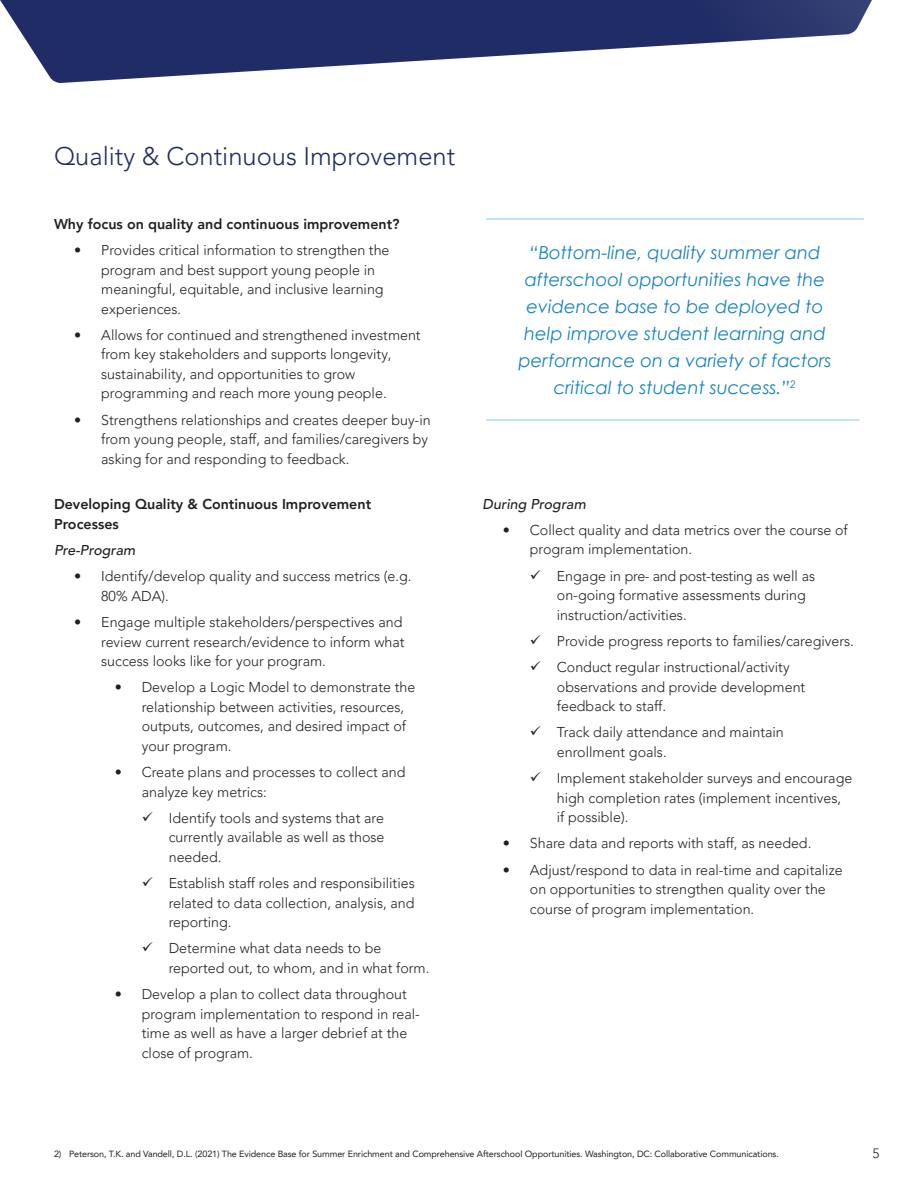
<style>
.page{position:relative;width:918px;height:1188px;background:#fff}
.page>*{position:absolute;margin:0;border:0;box-sizing:border-box;transform-origin:0 0}
.t1{font:300 25.5px "Avenir LT Pro";color:#202c65}
.t2{font:italic 18px/27px "Century Gothic";color:#1583c2;text-align:center}
.t3{font:300 14.25px/19.5px "Avenir LT Pro";color:#231f20}
.t4{font:800 14.25px/19.5px "Avenir LT Pro";color:#231f20}
.t5{font:italic 500 14.25px "Avenir LT Pro";color:#231f20}
.t6{font:300 13.5px "Avenir LT Pro";color:#231f20}
.t7{font:9px "Avenir LT Pro";letter-spacing:-.01em;color:#231f20}
</style>
<div class="page">
<svg style="left:0;top:0;width:872px;height:83px;fill:#202c65"></svg>
<hr style="left:486px;top:219px;width:378px;height:1px;background:#8cc6e8">
<hr style="left:486px;top:420px;width:374px;height:1px;background:#8cc6e8">
<p class="t1" style="left:54px;top:141px;width:403px">Quality &amp; Continuous Improvement</p>
<p class="t4" style="left:54px;top:214px;width:347px">Why focus on quality and continuous improvement?</p>
<p class="t3" style="left:101px;top:241px;width:290px;text-indent:-27px">• Provides critical information to strengthen the program and best support young people in meaningful, equitable, and inclusive learning experiences.</p>
<p class="t3" style="left:101px;top:325px;width:321px;text-indent:-27px">• Allows for continued and strengthened investment from key stakeholders and supports longevity, sustainability, and opportunities to grow programming and reach more young people.</p>
<p class="t3" style="left:101px;top:410px;width:331px;text-indent:-27px">• Strengthens relationships and creates deeper buy-in from young people, staff, and families/caregivers by asking for and responding to feedback.</p>
<p class="t4" style="left:54px;top:495px;width:319px">Developing Quality &amp; Continuous Improvement<br>Processes</p>
<p class="t5" style="left:54px;top:542px;width:83px">Pre-Program</p>
<p class="t3" style="left:101px;top:567px;width:312px;text-indent:-27px">• Identify/develop quality and success metrics (e.g.<br>80% ADA).</p>
<p class="t3" style="left:101px;top:613px;width:305px;text-indent:-27px">• Engage multiple stakeholders/perspectives and review current research/evidence to inform what success looks like for your program.</p>
<p class="t3" style="left:142px;top:678px;width:275px;text-indent:-27px">• Develop a Logic Model to demonstrate the relationship between activities, resources, outputs, outcomes, and desired impact of your program.</p>
<p class="t3" style="left:142px;top:763px;width:265px;text-indent:-27px">• Create plans and processes to collect and analyze key metrics:</p>
<p class="t3" style="left:169px;top:808px;width:217px;text-align:justify">Identify tools and systems that are currently available as well as those needed.</p>
<p class="t3" style="left:169px;top:874px;width:248px;text-align:justify">Establish staff roles and responsibilities related to data collection, analysis, and reporting.</p>
<p class="t3" style="left:169px;top:939px;width:262px">Determine what data needs to be reported out, to whom, and in what form.</p>
<p class="t3" style="left:142px;top:985px;width:280px;text-indent:-27px">• Develop a plan to collect data throughout program implementation to respond in real&shy;time as well as have a larger debrief at the close of program.</p>
<p class="t2" style="left:518px;top:238px;width:315px">“Bottom-line, quality summer and afterschool opportunities have the evidence base to be deployed to help improve student learning and performance on a variety of factors critical to student success.”<sup>2</sup></p>
<p class="t5" style="left:483px;top:495px;width:105px">During Program</p>
<p class="t3" style="left:530px;top:520px;width:319px;text-indent:-27px">• Collect quality and data metrics over the course of program implementation.</p>
<p class="t3" style="left:557px;top:566px;width:260px">Engage in pre- and post-testing as well as on-going formative assessments during instruction/activities.</p>
<p class="t3" style="left:557px;top:631px;width:298px">Provide progress reports to families/caregivers.</p>
<p class="t3" style="left:557px;top:658px;width:250px">Conduct regular instructional/activity observations and provide development feedback to staff.</p>
<p class="t3" style="left:557px;top:723px;width:229px">Track daily attendance and maintain enrollment goals.</p>
<p class="t3" style="left:557px;top:769px;width:297px">Implement stakeholder surveys and encourage high completion rates (implement incentives, if possible).</p>
<p class="t3" style="left:503px;top:834px;width:310px">• Share data and reports with staff, as needed.</p>
<p class="t3" style="left:530px;top:860px;width:314px;text-indent:-27px">• Adjust/respond to data in real-time and capitalize on opportunities to strengthen quality over the course of program implementation.</p>
<p class="t7" style="left:54px;top:1149px;width:726px">2) Peterson, T.K. and Vandell, D.L. (2021) The Evidence Base for Summer Enrichment and Comprehensive Afterschool Opportunities. Washington, DC: Collaborative Communications.</p>
<p class="t6" style="left:873px;top:1145px;width:9px">5</p>
</div>
